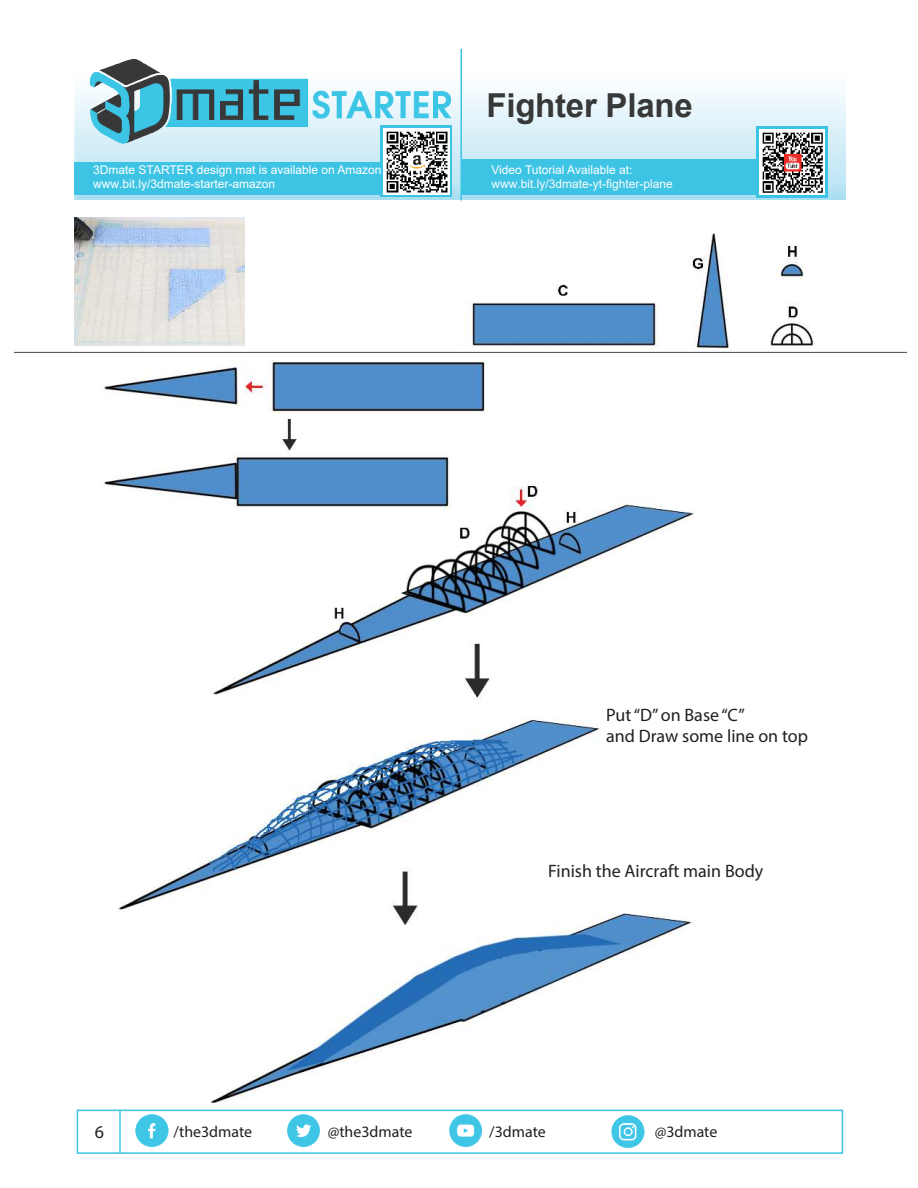
<style>
.page{position:relative;width:918px;height:1188px;background:#fff}
.page>*{position:absolute;margin:0;border:0;box-sizing:border-box;transform-origin:0 0}
.t1{font:700 33px "Arial";letter-spacing:-.005em;color:#373838}
.t2{font:18px/21.6px "Myriad Pro";color:#221f1f}
.t3{font:15.9px "Myriad Pro";color:#221f1f}
.t4{font:12px/14.4px "Arial";color:#fff}
.t5{font:12px "Arial";color:#fbfbfb}
</style>
<div class="page">
<img style="left:15px;top:234px;width:892px;height:869px">
<img style="left:74px;top:91px;width:772px;height:109px">
<div style="left:380px;top:126px;width:72px;height:71px;background:#3dc4e5"></div>
<div style="left:756px;top:126px;width:71px;height:72px;background:#3dc4e5"></div>
<div style="left:74px;top:162px;width:358px;height:33px;background:#3dc4e5"></div>
<div style="left:462px;top:159px;width:356px;height:36px;background:#3dc4e5"></div>
<hr style="left:460px;top:49px;width:2px;height:151px;background:#3dc4e5">
<div style="left:77px;top:1110px;width:766px;height:44px;border:2px solid #3ec4e5"></div>
<img style="left:136px;top:1114px;width:32px;height:32px">
<img style="left:612px;top:1115px;width:32px;height:32px">
<img style="left:449px;top:1114px;width:32px;height:32px">
<img style="left:287px;top:1115px;width:32px;height:32px">
<img style="left:77px;top:59px;width:381px;height:90px">
<img style="left:384px;top:129px;width:66px;height:66px">
<hr style="left:119px;top:1110px;width:2px;height:43px;background:#3ec4e5">
<img style="left:74px;top:218px;width:170px;height:128px">
<img style="left:759px;top:129px;width:66px;height:66px">
<h1 class="t1" style="left:486px;top:93px;width:208px">Fighter Plane</h1>
<p class="t4" style="left:93px;top:164px;width:307px">3Dmate STARTER design mat is available on Amazon at: www.bit.ly/3dmate-starter-amazon</p>
<p class="t4" style="left:491px;top:164px;width:143px">Video Tutorial Available at:</p>
<p class="t5" style="left:491px;top:180px;width:183px">www.bit.ly/3dmate-yt-fighter-plane</p>
<h2 class="t2" style="left:606px;top:706px;width:203px">Put “D” on Base “C”<br>and Draw some line on top</h2>
<h2 class="t2" style="left:548px;top:862px;width:217px">Finish the Aircraft main Body</h2>
<h2 class="t2" style="left:95px;top:1123px;width:11px">6</h2>
<h3 class="t3" style="left:174px;top:1125px;width:80px">/the3dmate</h3>
<h3 class="t3" style="left:328px;top:1125px;width:86px">@the3dmate</h3>
<h3 class="t3" style="left:489px;top:1125px;width:58px">/3dmate</h3>
<h3 class="t3" style="left:655px;top:1125px;width:64px">@3dmate</h3>
</div>
